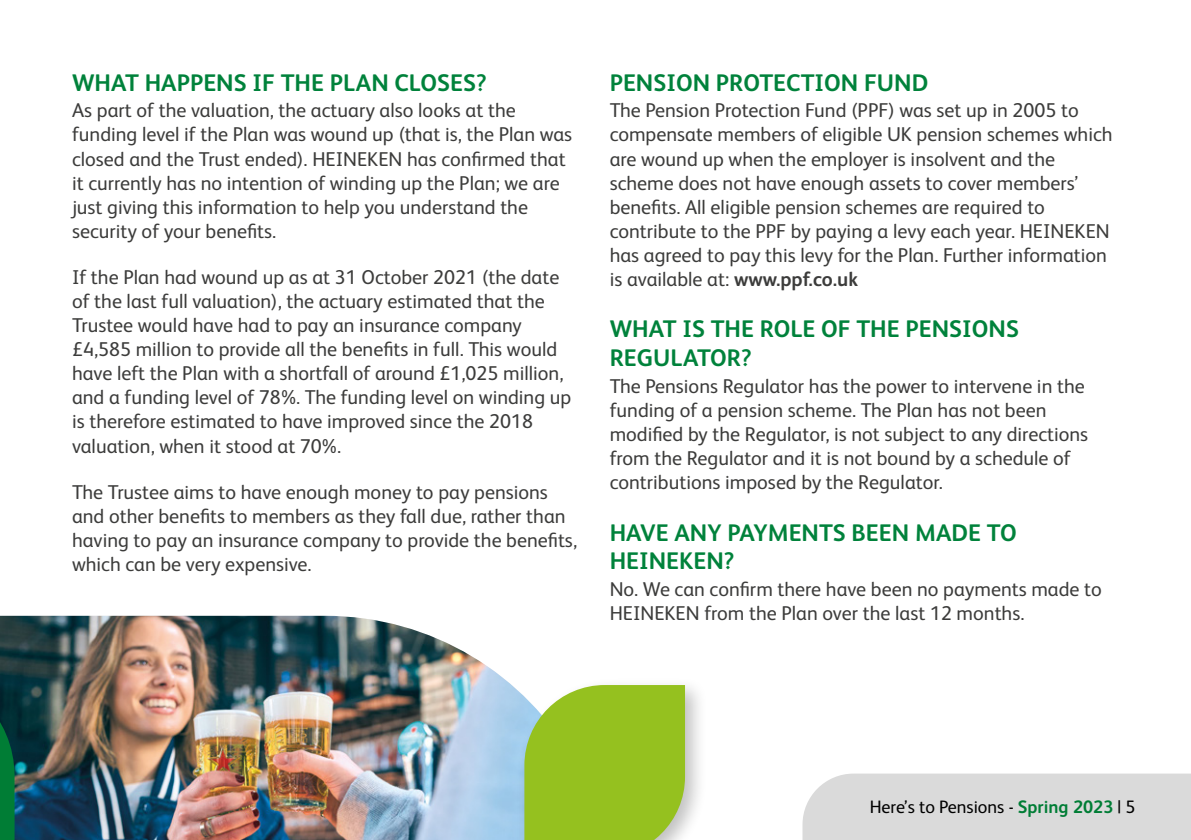
<style>
.page{position:relative;width:1191px;height:840px;background:#fff}
.page>*{position:absolute;margin:0;border:0;box-sizing:border-box;transform-origin:0 0}
.t1{font:700 24px/28.8px "HEINEKEN Core";color:#00823b}
.t2{font:20px/24px "HEINEKEN Core";color:#3c3c3b}
.t3{font:18px "HEINEKEN Core";color:#000}
.s1{font-weight:700}
.s2{font-weight:700;color:#007d35}
</style>
<div class="page">
<img style="left:0;top:615px;width:516px;height:224px">
<div style="left:802px;top:773px;width:389px;height:66px;background:#dadada"></div>
<div style="left:516px;top:676px;width:192px;height:163px;background:#000;opacity:.25"></div>
<svg style="left:524px;top:684px;width:161px;height:155px;background:#9bc431"></svg>
<svg style="left:0;top:668px;width:15px;height:171px;background:#015b36"></svg>
<p class="t1" style="left:72px;top:67px;width:416px">WHAT HAPPENS IF THE PLAN CLOSES?</p>
<p class="t2" style="left:72px;top:97px;width:502px">As part of the valuation, the actuary also looks at the funding level if the Plan was wound up (that is, the Plan was closed and the Trust ended). HEINEKEN has confirmed that it currently has no intention of winding up the Plan; we are just giving this information to help you understand the security of your benefits.</p>
<p class="t2" style="left:72px;top:264px;width:501px">If the Plan had wound up as at 31 October 2021 (the date of the last full valuation), the actuary estimated that the Trustee would have had to pay an insurance company £4,585 million to provide all the benefits in full. This would have left the Plan with a shortfall of around £1,025 million, and a funding level of 78%. The funding level on winding up is therefore estimated to have improved since the 2018 valuation, when it stood at 70%.</p>
<p class="t2" style="left:72px;top:478px;width:506px">The Trustee aims to have enough money to pay pensions and other benefits to members as they fall due, rather than having to pay an insurance company to provide the benefits, which can be very expensive.</p>
<p class="t1" style="left:609px;top:67px;width:320px">PENSION PROTECTION FUND</p>
<p class="t2" style="left:609px;top:97px;width:504px">The Pension Protection Fund (PPF) was set up in 2005 to compensate members of eligible UK pension schemes which are wound up when the employer is insolvent and the scheme does not have enough assets to cover members’ benefits. All eligible pension schemes are required to contribute to the PPF by paying a levy each year. HEINEKEN has agreed to pay this levy for the Plan. Further information is available at: <span class="s1">www.ppf.co.uk</span></p>
<p class="t1" style="left:609px;top:313px;width:411px">WHAT IS THE ROLE OF THE PENSIONS<br>REGULATOR?</p>
<p class="t2" style="left:609px;top:372px;width:480px">The Pensions Regulator has the power to intervene in the funding of a pension scheme. The Plan has not been modified by the Regulator, is not subject to any directions from the Regulator and it is not bound by a schedule of contributions imposed by the Regulator.</p>
<p class="t1" style="left:609px;top:516px;width:408px">HAVE ANY PAYMENTS BEEN MADE TO<br>HEINEKEN?</p>
<p class="t2" style="left:609px;top:575px;width:494px">No. We can confirm there have been no payments made to<br>HEINEKEN from the Plan over the last 12 months.</p>
<p class="t3" style="left:869px;top:793px;width:267px">Here’s to Pensions - <span class="s2">Spring 2023</span> | 5</p>
</div>
